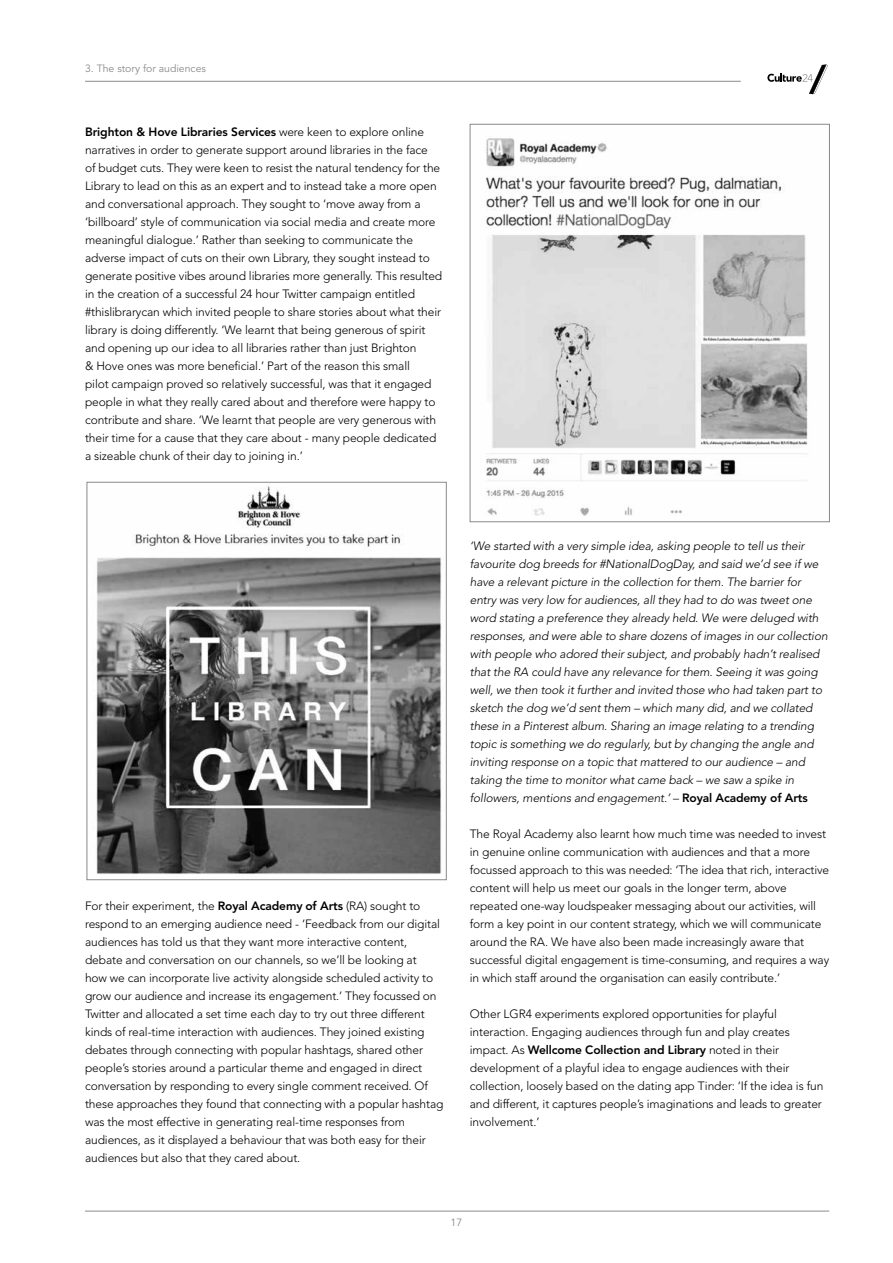
<style>
.page{position:relative;width:893px;height:1263px;background:#fff}
.page>*{position:absolute;margin:0;border:0;box-sizing:border-box;transform-origin:0 0}
.t1{font:300 12px/18px "Avenir LT Std";letter-spacing:-.01em;color:#000}
.t2{font:italic 300 12px/18px "Avenir LT Std";letter-spacing:-.01em;color:#000}
.t3{font:10.5px "Avenir LT Std";color:#8a8a8a}
.s1{font-weight:800}
.s2{font-style:normal}
.s3{font-weight:800;font-style:normal}
</style>
<div class="page">
<hr style="left:85px;top:81px;width:656px;height:1px;background:#8a8a8a">
<svg style="left:767px;top:64px;width:61px;height:30px"></svg>
<hr style="left:85px;top:1211px;width:744px;height:1px;background:#8a8a8a">
<img style="left:96px;top:486px;width:346px;height:388px">
<div style="left:87px;top:482px;width:359px;height:398px;border:1px solid #8a8a8a"></div>
<img style="left:486px;top:138px;width:322px;height:378px">
<div style="left:470px;top:124px;width:360px;height:398px;border:1px solid #8a8a8a"></div>
<p class="t3" style="left:85px;top:63px;width:122px">3. The story for audiences</p>
<p class="t1" style="left:85px;top:123px;width:359px"><span class="s1">Brighton &amp; Hove Libraries Services</span> were keen to explore online narratives in order to generate support around libraries in the face<br>of budget cuts. They were keen to resist the natural tendency for the Library to lead on this as an expert and to instead take a more open and conversational approach. They sought to ‘move away from a ‘billboard’ style of communication via social media and create more meaningful dialogue.’ Rather than seeking to communicate the adverse impact of cuts on their own Library, they sought instead to generate positive vibes around libraries more generally. This resulted in the creation of a successful 24 hour Twitter campaign entitled #thislibrarycan which invited people to share stories about what their library is doing differently. ‘We learnt that being generous of spirit and opening up our idea to all libraries rather than just Brighton<br>&amp; Hove ones was more beneficial.’ Part of the reason this small<br>pilot campaign proved so relatively successful, was that it engaged people in what they really cared about and therefore were happy to contribute and share. ‘We learnt that people are very generous with their time for a cause that they care about - many people dedicated a sizeable chunk of their day to joining in.’</p>
<p class="t1" style="left:85px;top:897px;width:360px">For their experiment, the <span class="s1">Royal Academy of Arts</span> (RA) sought to respond to an emerging audience need - ‘Feedback from our digital audiences has told us that they want more interactive content, debate and conversation on our channels, so we’ll be looking at<br>how we can incorporate live activity alongside scheduled activity to grow our audience and increase its engagement.’ They focussed on Twitter and allocated a set time each day to try out three different kinds of real-time interaction with audiences. They joined existing debates through connecting with popular hashtags, shared other people’s stories around a particular theme and engaged in direct conversation by responding to every single comment received. Of these approaches they found that connecting with a popular hashtag was the most effective in generating real-time responses from audiences, as it displayed a behaviour that was both easy for their audiences but also that they cared about.</p>
<p class="t2" style="left:470px;top:537px;width:359px">‘We started with a very simple idea, asking people to tell us their favourite dog breeds for #NationalDogDay, and said we’d see if we have a relevant picture in the collection for them. The barrier for entry was very low for audiences, all they had to do was tweet one word stating a preference they already held. We were deluged with responses, and were able to share dozens of images in our collection with people who adored their subject, and probably hadn’t realised that the RA could have any relevance for them. Seeing it was going well, we then took it further and invited those who had taken part to sketch the dog we’d sent them – which many did, and we collated these in a Pinterest album. Sharing an image relating to a trending topic is something we do regularly, but by changing the angle and inviting response on a topic that mattered to our audience – and taking the time to monitor what came back – we saw a spike in followers, mentions and engagement.’ <span class="s2">–</span> <span class="s3">Royal Academy of Arts</span></p>
<p class="t1" style="left:470px;top:825px;width:361px">The Royal Academy also learnt how much time was needed to invest in genuine online communication with audiences and that a more focussed approach to this was needed: ‘The idea that rich, interactive content will help us meet our goals in the longer term, above repeated one-way loudspeaker messaging about our activities, will form a key point in our content strategy, which we will communicate around the RA. We have also been made increasingly aware that successful digital engagement is time-consuming, and requires a way in which staff around the organisation can easily contribute.’</p>
<p class="t1" style="left:470px;top:1005px;width:355px">Other LGR4 experiments explored opportunities for playful interaction. Engaging audiences through fun and play creates impact. As <span class="s1">Wellcome Collection and Library</span> noted in their development of a playful idea to engage audiences with their collection, loosely based on the dating app Tinder: ‘If the idea is fun and different, it captures people’s imaginations and leads to greater involvement.’</p>
<p class="t3" style="left:450px;top:1216px;width:13px">17</p>
</div>
